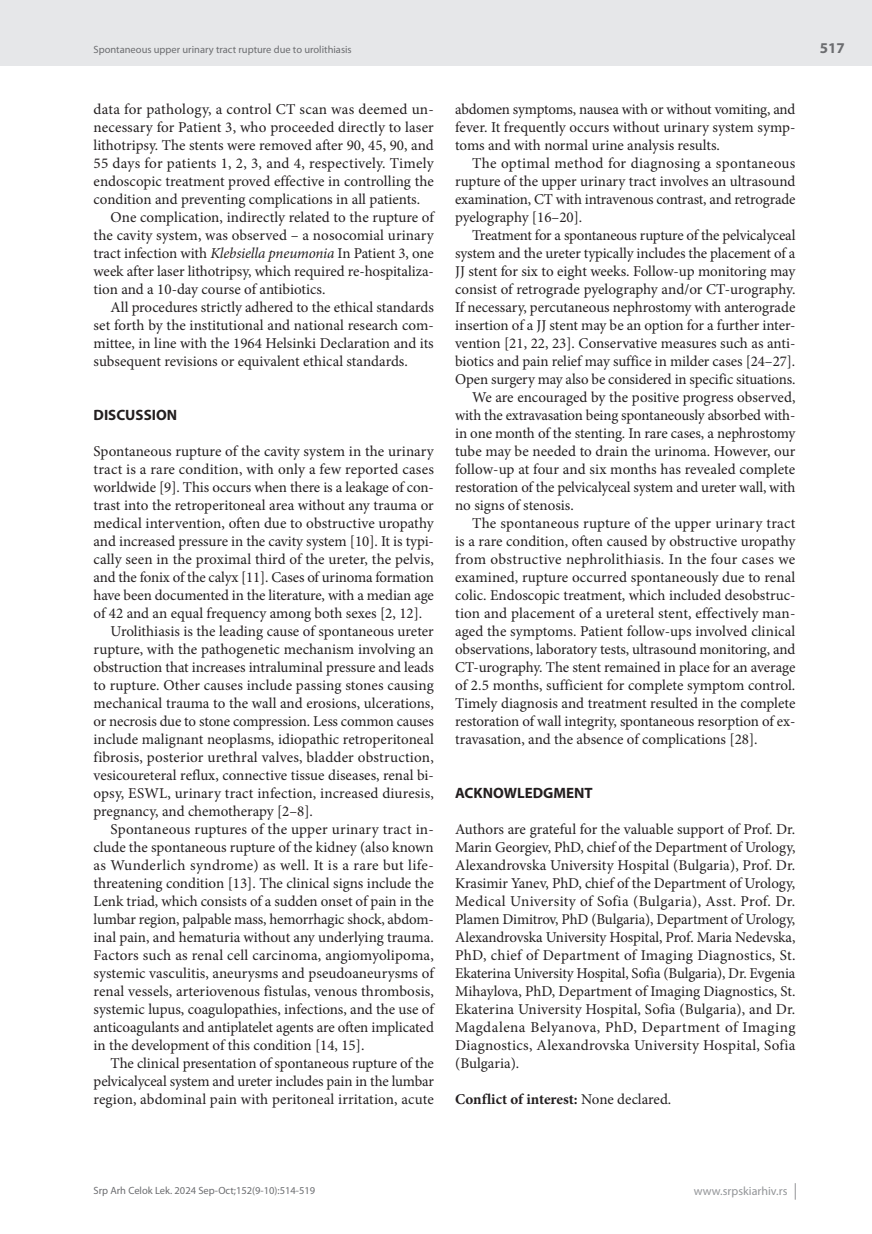
<style>
.page{position:relative;width:872px;height:1234px;background:#fff}
.page>*{position:absolute;margin:0;border:0;box-sizing:border-box;transform-origin:0 0}
.t1{font:15px/18px "Minion Pro";color:#231f20;text-align:justify}
.t2{font:15px "Minion Pro";letter-spacing:.02em;color:#231f20}
.t3{font:700 15px "Minion Pro";color:#231f20}
.t4{font:700 15px "Myriad Pro";color:#231f20}
.t5{font:700 15px "Myriad Pro";color:#6c6d70}
.t6{font:12px "Myriad Pro";color:#939598}
.t7{font:10.5px "Myriad Pro";color:#6c6d70}
.s1{font-style:italic}
.s2{font-weight:400}
</style>
<div class="page">
<div style="left:0;top:0;width:872px;height:66px;background:#e6e7e9"></div>
<svg style="left:795px;top:1183px;width:1px;height:16px"></svg>
<p class="t7" style="left:94px;top:43px;width:260px">Spontaneous upper urinary tract rupture due to urolithiasis</p>
<p class="t1" style="left:94px;top:100px;width:342px">data for pathology, a control CT scan was deemed un-</p>
<p class="t1" style="left:94px;top:118px;width:342px">necessary for Patient 3, who proceeded directly to laser</p>
<p class="t1" style="left:94px;top:136px;width:342px">lithotripsy. The stents were removed after 90, 45, 90, and</p>
<p class="t1" style="left:94px;top:154px;width:342px">55 days for patients 1, 2, 3, and 4, respectively. Timely</p>
<p class="t1" style="left:94px;top:172px;width:342px">endoscopic treatment proved effective in controlling the</p>
<p class="t1" style="left:94px;top:190px;width:328px">condition and preventing complications in all patients.</p>
<p class="t1" style="left:111px;top:208px;width:325px">One complication, indirectly related to the rupture of</p>
<p class="t1" style="left:94px;top:226px;width:342px">the cavity system, was observed – a nosocomial urinary</p>
<p class="t1" style="left:94px;top:244px;width:342px">tract infection with <span class="s1">Klebsiella pneumonia</span> In Patient 3, one</p>
<p class="t1" style="left:94px;top:262px;width:342px">week after laser lithotripsy, which required re-hospitaliza-</p>
<p class="t1" style="left:94px;top:280px;width:233px">tion and a 10-day course of antibiotics.</p>
<p class="t1" style="left:111px;top:298px;width:325px">All procedures strictly adhered to the ethical standards</p>
<p class="t1" style="left:94px;top:316px;width:342px">set forth by the institutional and national research com-</p>
<p class="t1" style="left:94px;top:334px;width:342px">mittee, in line with the 1964 Helsinki Declaration and its</p>
<p class="t1" style="left:94px;top:352px;width:316px">subsequent revisions or equivalent ethical standards.</p>
<p class="t4" style="left:94px;top:405px;width:85px">DISCUSSION</p>
<p class="t1" style="left:94px;top:442px;width:342px">Spontaneous rupture of the cavity system in the urinary</p>
<p class="t1" style="left:94px;top:460px;width:342px">tract is a rare condition, with only a few reported cases</p>
<p class="t1" style="left:94px;top:478px;width:342px">worldwide [9]. This occurs when there is a leakage of con-</p>
<p class="t1" style="left:94px;top:496px;width:342px">trast into the retroperitoneal area without any trauma or</p>
<p class="t1" style="left:94px;top:514px;width:342px">medical intervention, often due to obstructive uropathy</p>
<p class="t1" style="left:94px;top:532px;width:342px">and increased pressure in the cavity system [10]. It is typi-</p>
<p class="t1" style="left:94px;top:550px;width:342px">cally seen in the proximal third of the ureter, the pelvis,</p>
<p class="t1" style="left:94px;top:568px;width:342px">and the fonix of the calyx [11]. Cases of urinoma formation</p>
<p class="t1" style="left:94px;top:586px;width:342px">have been documented in the literature, with a median age</p>
<p class="t1" style="left:94px;top:604px;width:330px">of 42 and an equal frequency among both sexes [2, 12].</p>
<p class="t1" style="left:111px;top:622px;width:325px">Urolithiasis is the leading cause of spontaneous ureter</p>
<p class="t1" style="left:94px;top:640px;width:342px">rupture, with the pathogenetic mechanism involving an</p>
<p class="t1" style="left:94px;top:658px;width:342px">obstruction that increases intraluminal pressure and leads</p>
<p class="t1" style="left:94px;top:676px;width:342px">to rupture. Other causes include passing stones causing</p>
<p class="t1" style="left:94px;top:694px;width:342px">mechanical trauma to the wall and erosions, ulcerations,</p>
<p class="t1" style="left:94px;top:712px;width:342px">or necrosis due to stone compression. Less common causes</p>
<p class="t1" style="left:94px;top:730px;width:342px">include malignant neoplasms, idiopathic retroperitoneal</p>
<p class="t1" style="left:94px;top:748px;width:342px">fibrosis, posterior urethral valves, bladder obstruction,</p>
<p class="t1" style="left:94px;top:766px;width:342px">vesicoureteral reflux, connective tissue diseases, renal bi-</p>
<p class="t1" style="left:94px;top:784px;width:342px">opsy, ESWL, urinary tract infection, increased diuresis,</p>
<p class="t1" style="left:94px;top:802px;width:221px">pregnancy, and chemotherapy [2–8].</p>
<p class="t1" style="left:111px;top:820px;width:325px">Spontaneous ruptures of the upper urinary tract in-</p>
<p class="t1" style="left:94px;top:838px;width:342px">clude the spontaneous rupture of the kidney (also known</p>
<p class="t2" style="left:94px;top:855px;width:342px">as Wunderlich syndrome) as well. It is a rare but life-</p>
<p class="t1" style="left:94px;top:874px;width:342px">threatening condition [13]. The clinical signs include the</p>
<p class="t1" style="left:94px;top:892px;width:342px">Lenk triad, which consists of a sudden onset of pain in the</p>
<p class="t1" style="left:94px;top:910px;width:342px">lumbar region, palpable mass, hemorrhagic shock, abdom-</p>
<p class="t1" style="left:94px;top:928px;width:342px">inal pain, and hematuria without any underlying trauma.</p>
<p class="t1" style="left:94px;top:946px;width:342px">Factors such as renal cell carcinoma, angiomyolipoma,</p>
<p class="t1" style="left:94px;top:964px;width:342px">systemic vasculitis, aneurysms and pseudoaneurysms of</p>
<p class="t1" style="left:94px;top:982px;width:342px">renal vessels, arteriovenous fistulas, venous thrombosis,</p>
<p class="t1" style="left:94px;top:1000px;width:342px">systemic lupus, coagulopathies, infections, and the use of</p>
<p class="t1" style="left:94px;top:1018px;width:342px">anticoagulants and antiplatelet agents are often implicated</p>
<p class="t1" style="left:94px;top:1036px;width:272px">in the development of this condition [14, 15].</p>
<p class="t1" style="left:111px;top:1054px;width:325px">The clinical presentation of spontaneous rupture of the</p>
<p class="t1" style="left:94px;top:1072px;width:342px">pelvicalyceal system and ureter includes pain in the lumbar</p>
<p class="t1" style="left:94px;top:1090px;width:342px">region, abdominal pain with peritoneal irritation, acute</p>
<p class="t1" style="left:455px;top:100px;width:342px">abdomen symptoms, nausea with or without vomiting, and fever. It frequently occurs without urinary system symp&shy;toms and with normal urine analysis results.</p>
<p class="t1" style="left:455px;top:154px;width:342px;text-indent:17px">The optimal method for diagnosing a spontaneous rupture of the upper urinary tract involves an ultrasound examination, CT with intravenous contrast, and retrograde pyelography [16–20].</p>
<p class="t1" style="left:472px;top:226px;width:325px">Treatment for a spontaneous rupture of the pelvicalyceal</p>
<p class="t1" style="left:455px;top:244px;width:342px">system and the ureter typically includes the placement of a</p>
<p class="t1" style="left:455px;top:262px;width:342px">JJ stent for six to eight weeks. Follow-up monitoring may</p>
<p class="t1" style="left:455px;top:280px;width:342px">consist of retrograde pyelography and/or CT-urography.</p>
<p class="t1" style="left:455px;top:298px;width:342px">If necessary, percutaneous nephrostomy with anterograde</p>
<p class="t1" style="left:455px;top:316px;width:342px">insertion of a JJ stent may be an option for a further inter-</p>
<p class="t1" style="left:455px;top:334px;width:342px">vention [21, 22, 23]. Conservative measures such as anti-</p>
<p class="t1" style="left:455px;top:352px;width:342px">biotics and pain relief may suffice in milder cases [24–27].</p>
<p class="t1" style="left:455px;top:370px;width:342px">Open surgery may also be considered in specific situations.</p>
<p class="t1" style="left:472px;top:388px;width:325px">We are encouraged by the positive progress observed,</p>
<p class="t1" style="left:455px;top:406px;width:342px">with the extravasation being spontaneously absorbed with-</p>
<p class="t1" style="left:455px;top:424px;width:342px">in one month of the stenting. In rare cases, a nephrostomy</p>
<p class="t1" style="left:455px;top:442px;width:342px">tube may be needed to drain the urinoma. However, our</p>
<p class="t1" style="left:455px;top:460px;width:342px">follow-up at four and six months has revealed complete</p>
<p class="t1" style="left:455px;top:478px;width:342px">restoration of the pelvicalyceal system and ureter wall, with</p>
<p class="t1" style="left:455px;top:496px;width:120px">no signs of stenosis.</p>
<p class="t1" style="left:472px;top:514px;width:325px">The spontaneous rupture of the upper urinary tract</p>
<p class="t1" style="left:455px;top:532px;width:342px">is a rare condition, often caused by obstructive uropathy</p>
<p class="t2" style="left:455px;top:549px;width:342px">from obstructive nephrolithiasis. In the four cases we</p>
<p class="t1" style="left:455px;top:568px;width:342px">examined, rupture occurred spontaneously due to renal</p>
<p class="t1" style="left:455px;top:586px;width:342px">colic. Endoscopic treatment, which included desobstruc-</p>
<p class="t1" style="left:455px;top:604px;width:342px">tion and placement of a ureteral stent, effectively man-</p>
<p class="t1" style="left:455px;top:622px;width:342px">aged the symptoms. Patient follow-ups involved clinical</p>
<p class="t1" style="left:455px;top:640px;width:342px">observations, laboratory tests, ultrasound monitoring, and</p>
<p class="t1" style="left:455px;top:658px;width:342px">CT-urography. The stent remained in place for an average</p>
<p class="t1" style="left:455px;top:676px;width:342px">of 2.5 months, sufficient for complete symptom control.</p>
<p class="t1" style="left:455px;top:694px;width:342px">Timely diagnosis and treatment resulted in the complete</p>
<p class="t1" style="left:455px;top:712px;width:342px">restoration of wall integrity, spontaneous resorption of ex-</p>
<p class="t1" style="left:455px;top:730px;width:304px">travasation, and the absence of complications [28].</p>
<p class="t4" style="left:455px;top:783px;width:139px">ACKNOWLEDGMENT</p>
<p class="t1" style="left:455px;top:820px;width:342px">Authors are grateful for the valuable support of Prof. Dr.<br>Marin Georgiev, PhD, chief of the Department of Urology, Alexandrovska University Hospital (Bulgaria), Prof. Dr.<br>Krasimir Yanev, PhD, chief of the Department of Urology, Medical University of Sofia (Bulgaria), Asst. Prof. Dr.<br>Plamen Dimitrov, PhD (Bulgaria), Department of Urology, Alexandrovska University Hospital, Prof. Maria Nedevska, PhD, chief of Department of Imaging Diagnostics, St.<br>Ekaterina University Hospital, Sofia (Bulgaria), Dr. Evgenia Mihaylova, PhD, Department of Imaging Diagnostics, St.<br>Ekaterina University Hospital, Sofia (Bulgaria), and Dr.<br>Magdalena Belyanova, PhD, Department of Imaging Diagnostics, Alexandrovska University Hospital, Sofia (Bulgaria).</p>
<p class="t3" style="left:455px;top:1088px;width:218px">Conflict of interest: <span class="s2">None declared.</span></p>
<p class="t5" style="left:820px;top:38px;width:26px">517</p>
<p class="t7" style="left:94px;top:1184px;width:223px">Srp Arh Celok Lek. 2024 Sep-Oct;152(9-10):514-519</p>
<p class="t6" style="left:694px;top:1183px;width:95px">www.srpskiarhiv.rs</p>
</div>
